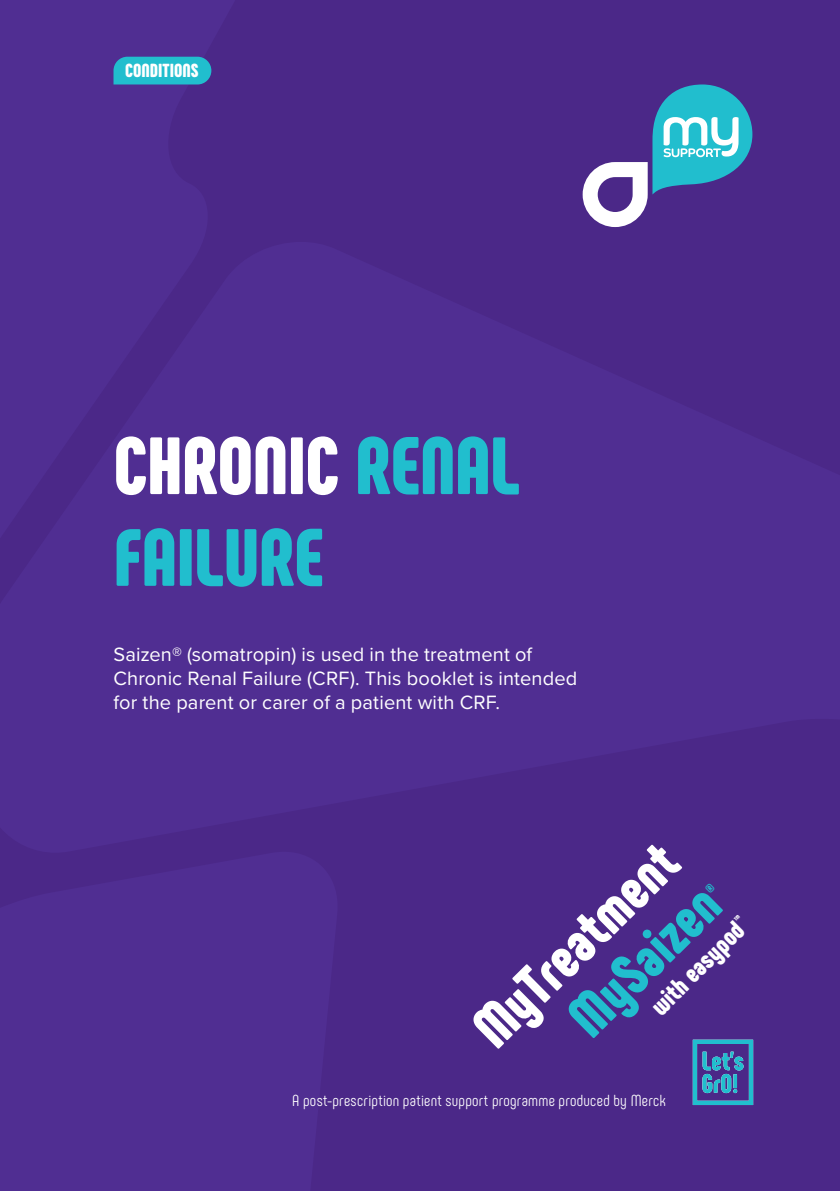
<style>
.page{position:relative;width:840px;height:1191px;background:#fff}
.page>*{position:absolute;margin:0;border:0;box-sizing:border-box;transform-origin:0 0}
.t1{font:900 81px/91.6px "Phenomena";letter-spacing:-.01em;color:#21bece}
.t2{font:900 58.2px "Phenomena";color:#fff}
.t3{font:900 58.2px "Phenomena";color:#21bece}
.t4{font:900 26.6px "Phenomena";color:#fff}
.t5{font:20px/24px "Proxima Nova";letter-spacing:.005em;color:#fff}
.t6{font:900 19px "Phenomena";color:#fff}
.t7{font:16px "Phenomena";letter-spacing:.015em;color:#fff}
.s1{color:#fff}
</style>
<div class="page">
<div style="left:0;top:0;width:839px;height:1191px;background:#502e92"></div>
<svg style="left:582px;top:84px;width:170px;height:143px"></svg>
<div style="left:113px;top:57px;width:98px;height:27px;background:#21bece"></div>
<svg style="left:692px;top:1039px;width:60px;height:66px"></svg>
<p class="t6" style="left:125px;top:58px;width:75px">CONDITIONS</p>
<h1 class="t1" style="left:113px;top:420px;width:407px"><span class="s1">CHRONIC</span> RENAL<br>FAILURE</h1>
<p class="t5" style="left:113px;top:641px;width:465px">Saizen® (somatropin) is used in the treatment of<br>Chronic Renal Failure (CRF). This booklet is intended for the parent or carer of a patient with CRF.</p>
<h2 class="t2" style="left:456px;top:1010px;width:263px;rotate:-45deg">MyTreatment</h2>
<h2 class="t3" style="left:551px;top:999px;width:188px;rotate:-45deg">MySaizen</h2>
<h3 class="t4" style="left:642px;top:998px;width:127px;rotate:-45deg">with easypod<sup>™</sup></h3>
<p class="t7" style="left:292px;top:1090px;width:375px">A post-prescription patient support programme produced by Merck</p>
</div>
